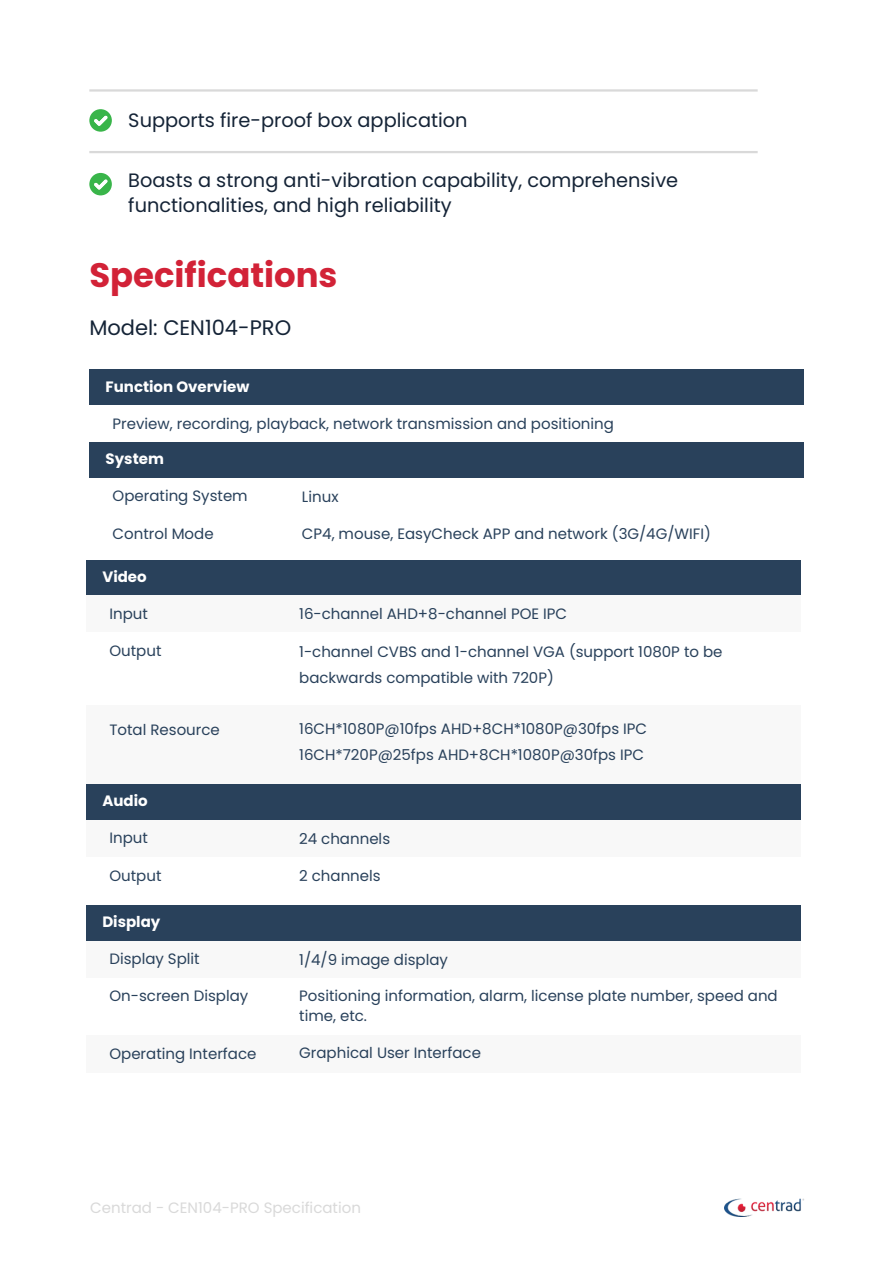
<style>
.page{position:relative;width:893px;height:1264px;background:#fff}
.page>*{position:absolute;margin:0;border:0;box-sizing:border-box;transform-origin:0 0}
.t1{font:700 33.9px "Poppins";color:#d22237}
.t2{font:21px "Poppins";color:#142336}
.t3{font:19.35px/24.6px "Poppins";color:#142336}
.t4{font:15px/25.8px "Poppins";color:#29415b}
.t5{font:700 15px "Poppins";color:#fff}
.t6{font:15px "Poppins";color:#d9d9d9}
</style>
<div class="page">
<img style="left:724px;top:1198px;width:80px;height:18px">
<div style="left:89px;top:369px;width:715px;height:36px;background:#29415b"></div>
<div style="left:89px;top:442px;width:715px;height:36px;background:#29415b"></div>
<svg style="left:89px;top:109px;width:23px;height:23px"></svg>
<hr style="left:89px;top:89px;width:668px;height:3px;background:#d9d9d9">
<svg style="left:89px;top:173px;width:23px;height:22px"></svg>
<hr style="left:89px;top:151px;width:668px;height:2px;background:#d9d9d9">
<div style="left:86px;top:559px;width:714px;height:36px;background:#29415b"></div>
<div style="left:86px;top:595px;width:714px;height:37px;background:#f8f8f8"></div>
<div style="left:86px;top:705px;width:714px;height:78px;background:#f8f8f8"></div>
<div style="left:86px;top:784px;width:714px;height:35px;background:#29415b"></div>
<div style="left:86px;top:819px;width:714px;height:37px;background:#f8f8f8"></div>
<div style="left:86px;top:905px;width:714px;height:35px;background:#29415b"></div>
<div style="left:86px;top:940px;width:714px;height:37px;background:#f8f8f8"></div>
<div style="left:86px;top:1035px;width:714px;height:37px;background:#f8f8f8"></div>
<p class="t3" style="left:128px;top:108px;width:341px">Supports fire-proof box application</p>
<p class="t3" style="left:128px;top:168px;width:551px">Boasts a strong anti-vibration capability, comprehensive functionalities, and high reliability</p>
<h1 class="t1" style="left:89px;top:251px;width:250px">Specifications</h1>
<h2 class="t2" style="left:89px;top:313px;width:203px">Model: CEN104-PRO</h2>
<p class="t5" style="left:106px;top:376px;width:145px">Function Overview</p>
<h2 class="t4" style="left:113px;top:410px;width:503px">Preview, recording, playback, network transmission and positioning</h2>
<h3 class="t5" style="left:106px;top:448px;width:60px">System</h3>
<p class="t4" style="left:113px;top:483px;width:137px">Operating System</p>
<h3 class="t4" style="left:113px;top:520px;width:103px">Control Mode</h3>
<h3 class="t5" style="left:102px;top:566px;width:46px">Video</h3>
<p class="t4" style="left:109px;top:600px;width:40px">Input</p>
<p class="t4" style="left:109px;top:638px;width:54px">Output</p>
<p class="t4" style="left:109px;top:717px;width:112px">Total Resource</p>
<h3 class="t5" style="left:102px;top:790px;width:47px">Audio</h3>
<p class="t4" style="left:109px;top:825px;width:40px">Input</p>
<p class="t4" style="left:109px;top:862px;width:54px">Output</p>
<h3 class="t5" style="left:102px;top:911px;width:59px">Display</h3>
<p class="t4" style="left:109px;top:946px;width:92px">Display Split</p>
<p class="t4" style="left:109px;top:983px;width:140px">On-screen Display</p>
<p class="t4" style="left:109px;top:1040px;width:148px">Operating Interface</p>
<p class="t4" style="left:302px;top:483px;width:38px">Linux</p>
<p class="t4" style="left:302px;top:521px;width:410px">CP4, mouse, EasyCheck APP and network (3G/4G/WIFI)</p>
<p class="t4" style="left:299px;top:601px;width:269px">16-channel AHD+8-channel POE IPC</p>
<p class="t4" style="left:299px;top:638px;width:425px">1-channel CVBS and 1-channel VGA (support 1080P to be backwards compatible with 720P)</p>
<p class="t4" style="left:299px;top:715px;width:349px">16CH*1080P@10fps AHD+8CH*1080P@30fps IPC</p>
<p class="t4" style="left:299px;top:741px;width:346px">16CH*720P@25fps AHD+8CH*1080P@30fps IPC</p>
<p class="t4" style="left:299px;top:825px;width:92px">24 channels</p>
<p class="t4" style="left:299px;top:862px;width:83px">2 channels</p>
<p class="t4" style="left:299px;top:946px;width:150px">1/4/9 image display</p>
<p class="t4" style="left:299px;top:985px;width:480px;line-height:20.2px">Positioning information, alarm, license plate number, speed and time, etc.</p>
<p class="t4" style="left:299px;top:1039px;width:183px">Graphical User Interface</p>
<h2 class="t6" style="left:90px;top:1196px;width:272px">Centrad - CEN104-PRO Specification</h2>
</div>
